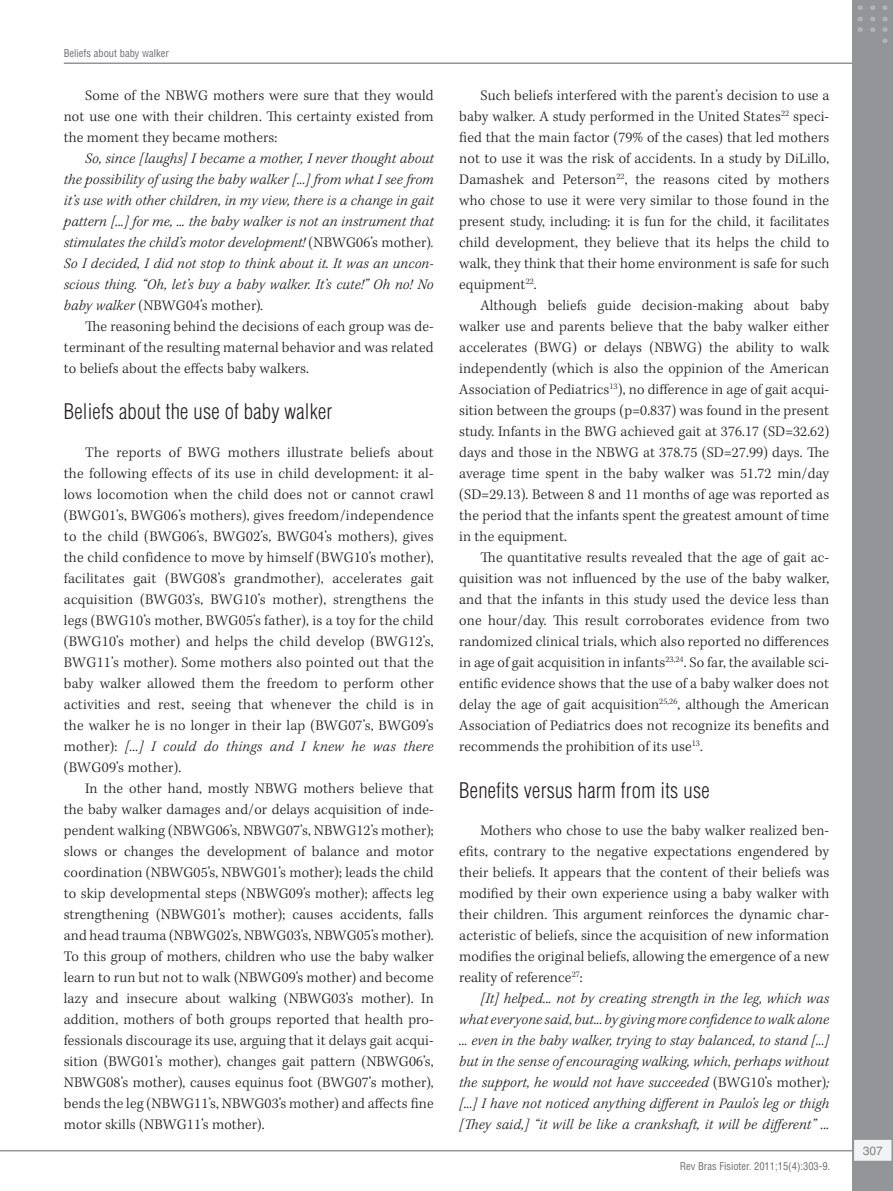
<style>
.page{position:relative;width:893px;height:1191px;background:#fff}
.page>*{position:absolute;margin:0;border:0;box-sizing:border-box;transform-origin:0 0}
.z04_1_Sub2{font:300 condensed 21px "Helvetica LT Std";letter-spacing:.01em;color:#231f20}
.z05_0_texto_txt{font:300 15px/21px "Kepler Std";letter-spacing:.01em;color:#231f20;text-align:justify}
.z05_0_texto_txt-2{font:italic 300 15px/21px "Kepler Std";letter-spacing:.01em;color:#231f20;text-align:justify}
.t1{font:12px "Helvetica LT Std";color:#808285}
.t2{font:condensed 10.5px "Helvetica LT Std";color:#6c6d70}
.s1{font-style:normal}
.s2{font-style:italic}
</style>
<div class="page">
<hr style="left:0;top:1150px;width:879px;height:1px;background:#939598">
<hr style="left:64px;top:62px;width:810px;height:2px;background:#939598">
<div style="left:853px;top:0;width:40px;height:1191px;background:#939598"></div>
<div style="left:853px;top:1139px;width:39px;height:22px;background:#f2f3f4"></div>
<div style="left:853px;top:1138px;width:40px;height:24px;border:2px solid #939598"></div>
<svg style="left:857px;top:27px;width:6px;height:5px"></svg>
<svg style="left:857px;top:17px;width:6px;height:4px"></svg>
<svg style="left:857px;top:5px;width:6px;height:5px"></svg>
<svg style="left:870px;top:27px;width:5px;height:5px"></svg>
<svg style="left:870px;top:17px;width:5px;height:4px"></svg>
<svg style="left:870px;top:5px;width:5px;height:5px"></svg>
<svg style="left:882px;top:27px;width:6px;height:5px"></svg>
<svg style="left:882px;top:38px;width:6px;height:5px"></svg>
<svg style="left:882px;top:17px;width:6px;height:4px"></svg>
<svg style="left:882px;top:5px;width:6px;height:5px"></svg>
<p class="t2" style="left:64px;top:46px;width:107px">Beliefs about baby walker</p>
<p class="z05_0_texto_txt" style="left:64px;top:85px;width:371px;text-indent:21px">Some of the NBWG mothers were sure that they would not use one with their children. This certainty existed from the moment they became mothers:</p>
<p class="z05_0_texto_txt-2" style="left:64px;top:148px;width:371px;text-indent:21px">So, since [laughs] I became a mother, I never thought about the possibility of using the baby walker [...] from what I see from it’s use with other children, in my view, there is a change in gait pattern [...] for me, ... the baby walker is not an instrument that stimulates the child’s motor development! <span class="s1">(NBWG06’s mother)</span>.<br>So I decided, I did not stop to think about it. It was an uncon&shy;scious thing. “Oh, let’s buy a baby walker. It’s cute!” Oh no! No baby walker <span class="s1">(NBWG04’s mother)</span>.</p>
<p class="z05_0_texto_txt" style="left:64px;top:316px;width:371px;text-indent:21px">The reasoning behind the decisions of each group was de&shy;terminant of the resulting maternal behavior and was related to beliefs about the effects baby walkers.</p>
<p class="z04_1_Sub2" style="left:64px;top:399px;width:270px">Beliefs about the use of baby walker</p>
<p class="z05_0_texto_txt" style="left:64px;top:442px;width:371px;text-indent:21px">The reports of BWG mothers illustrate beliefs about the following effects of its use in child development: it al&shy;lows locomotion when the child does not or cannot crawl (BWG01’s, BWG06’s mothers), gives freedom/independence to the child (BWG06’s, BWG02’s, BWG04’s mothers), gives the child confidence to move by himself (BWG10’s mother), facilitates gait (BWG08’s grandmother), accelerates gait acquisition (BWG03’s, BWG10’s mother), strengthens the legs (BWG10’s mother, BWG05’s father), is a toy for the child (BWG10’s mother) and helps the child develop (BWG12’s, BWG11’s mother). Some mothers also pointed out that the baby walker allowed them the freedom to perform other activities and rest, seeing that whenever the child is in the walker he is no longer in their lap (BWG07’s, BWG09’s mother): <span class="s2">[...] I could do things and I knew he was there </span>(BWG09’s mother).</p>
<p class="z05_0_texto_txt" style="left:64px;top:778px;width:371px;text-indent:21px">In the other hand, mostly NBWG mothers believe that the baby walker damages and/or delays acquisition of inde&shy;pendent walking (NBWG06’s, NBWG07’s, NBWG12’s mother); slows or changes the development of balance and motor coordination (NBWG05’s, NBWG01’s mother); leads the child to skip developmental steps (NBWG09’s mother); affects leg strengthening (NBWG01’s mother); causes accidents, falls and head trauma (NBWG02’s, NBWG03’s, NBWG05’s mother).<br>To this group of mothers, children who use the baby walker learn to run but not to walk (NBWG09’s mother) and become lazy and insecure about walking (NBWG03’s mother). In addition, mothers of both groups reported that health pro&shy;fessionals discourage its use, arguing that it delays gait acqui&shy;sition (BWG01’s mother), changes gait pattern (NBWG06’s, NBWG08’s mother), causes equinus foot (BWG07’s mother), bends the leg (NBWG11’s, NBWG03’s mother) and affects fine motor skills (NBWG11’s mother).</p>
<p class="z05_0_texto_txt" style="left:459px;top:85px;width:371px;text-indent:21px">Such beliefs interfered with the parent’s decision to use a baby walker. A study performed in the United States<sup>22</sup> speci&shy;fied that the main factor (79% of the cases) that led mothers not to use it was the risk of accidents. In a study by DiLillo, Damashek and Peterson<sup>22</sup>, the reasons cited by mothers who chose to use it were very similar to those found in the present study, including: it is fun for the child, it facilitates child development, they believe that its helps the child to walk, they think that their home environment is safe for such equipment<sup>22</sup>.</p>
<p class="z05_0_texto_txt" style="left:459px;top:295px;width:371px;text-indent:21px">Although beliefs guide decision-making about baby walker use and parents believe that the baby walker either accelerates (BWG) or delays (NBWG) the ability to walk independently (which is also the oppinion of the American Association of Pediatrics<sup>13</sup>), no difference in age of gait acqui&shy;sition between the groups (p=0.837) was found in the present study. Infants in the BWG achieved gait at 376.17 (SD=32.62) days and those in the NBWG at 378.75 (SD=27.99) days. The average time spent in the baby walker was 51.72 min/day (SD=29.13). Between 8 and 11 months of age was reported as the period that the infants spent the greatest amount of time in the equipment.</p>
<p class="z05_0_texto_txt" style="left:459px;top:547px;width:371px;text-indent:21px">The quantitative results revealed that the age of gait ac&shy;quisition was not influenced by the use of the baby walker, and that the infants in this study used the device less than one hour/day. This result corroborates evidence from two randomized clinical trials, which also reported no differences in age of gait acquisition in infants<sup>23,24</sup>. So far, the available sci&shy;entific evidence shows that the use of a baby walker does not delay the age of gait acquisition<sup>25,26</sup>, although the American Association of Pediatrics does not recognize its benefits and recommends the prohibition of its use<sup>13</sup>.</p>
<p class="z04_1_Sub2" style="left:459px;top:777px;width:252px">Benefits versus harm from its use</p>
<p class="z05_0_texto_txt" style="left:459px;top:820px;width:371px;text-indent:21px">Mothers who chose to use the baby walker realized ben&shy;efits, contrary to the negative expectations engendered by their beliefs. It appears that the content of their beliefs was modified by their own experience using a baby walker with their children. This argument reinforces the dynamic char&shy;acteristic of beliefs, since the acquisition of new information modifies the original beliefs, allowing the emergence of a new reality of reference<sup>27</sup>:</p>
<p class="z05_0_texto_txt-2" style="left:459px;top:988px;width:371px;text-indent:21px">[It] helped... not by creating strength in the leg, which was what everyone said, but... by giving more confidence to walk alone ... even in the baby walker, trying to stay balanced, to stand [...] but in the sense of encouraging walking, which, perhaps without the support, he would not have succeeded <span class="s1">(BWG10’s mother)</span>; [...] I have not noticed anything different in Paulo’s leg or thigh [They said,] “it will be like a crankshaft, it will be different” ...</p>
<p class="t2" style="left:680px;top:1160px;width:152px">Rev Bras Fisioter. 2011;15(4):303-9.</p>
<p class="t1" style="left:863px;top:1143px;width:22px">307</p>
</div>
